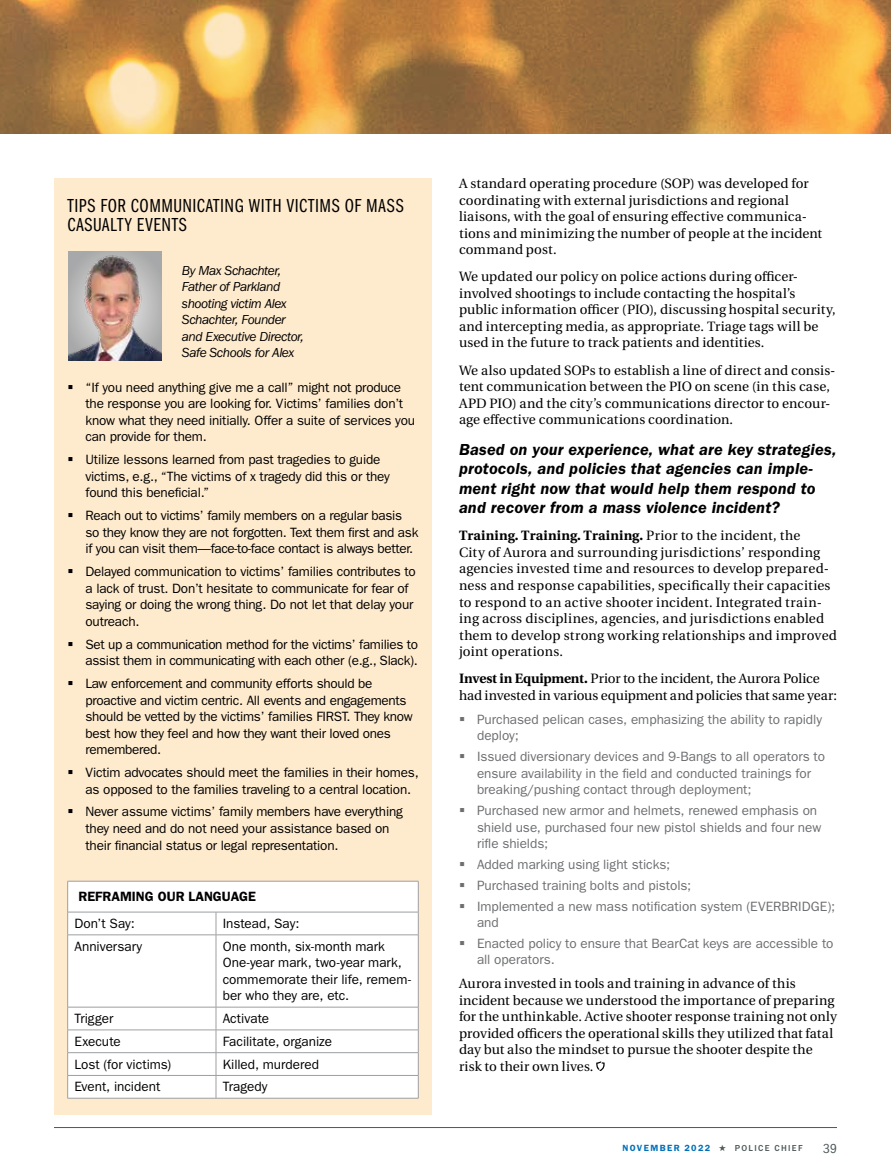
<style>
.page{position:relative;width:891px;height:1175px;background:#fff}
.page>*{position:absolute;margin:0;border:0;box-sizing:border-box;transform-origin:0 0}
.t1{font:19.5px/19.5px "ITC Franklin Gothic Std Bk Cp";letter-spacing:.035em;color:#000}
.t2{font:italic 600 16.5px/19.5px "ITC Franklin Gothic Std";letter-spacing:.005em;color:#000}
.t3{font:13.5px/16.5px "ITC Franklin Gothic Std";letter-spacing:-.015em;color:#000}
.t4{font:13.5px/16.5px "Heuristica";letter-spacing:.01em;color:#000}
.t5{font:13.5px/16.5px "ITC Franklin Gothic Std";color:#6d6e71}
.t6{font:13.5px/16.5px "Heuristica";letter-spacing:-.01em;color:#000}
.t7{font:italic 13.5px/16.5px "ITC Franklin Gothic Std";letter-spacing:-.035em;color:#000}
.t8{font:600 13.5px "ITC Franklin Gothic Std";color:#000}
.t9{font:13.5px "ITC Franklin Gothic Std";letter-spacing:.005em;color:#000}
.t10{font:condensed 13.5px "ITC Franklin Gothic Std";color:#4e5859}
.t11{font:600 9px "ITC Franklin Gothic Std";letter-spacing:.15em;color:#0071b9}
.s1{font-weight:700}
.s2{color:#4e5859}
.s3{font-weight:500;color:#4e5859}
</style>
<div class="page">
<hr style="left:54px;top:1127px;width:783px;height:1px;background:#4e5859">
<img style="left:0;top:0;width:891px;height:134px">
<svg style="left:596px;top:1061px;width:9px;height:10px"></svg>
<div style="left:54px;top:178px;width:378px;height:936px;background:#feeacd"></div>
<div style="left:68px;top:882px;width:350px;height:216px;background:#fff"></div>
<hr style="left:68px;top:881px;width:148px;height:1px;background:#9d9fa2">
<hr style="left:67px;top:881px;width:1px;height:31px;background:#9d9fa2">
<hr style="left:216px;top:881px;width:202px;height:1px;background:#9d9fa2">
<hr style="left:418px;top:881px;width:1px;height:31px;background:#9d9fa2">
<hr style="left:68px;top:911px;width:148px;height:1px;background:#9d9fa2">
<svg style="left:67px;top:912px;width:1px;height:22px"></svg>
<hr style="left:216px;top:911px;width:202px;height:1px;background:#9d9fa2">
<svg style="left:216px;top:912px;width:1px;height:22px"></svg>
<svg style="left:418px;top:912px;width:1px;height:22px"></svg>
<hr style="left:68px;top:934px;width:148px;height:1px;background:#9d9fa2">
<hr style="left:67px;top:935px;width:1px;height:72px;background:#9d9fa2">
<hr style="left:216px;top:934px;width:202px;height:1px;background:#9d9fa2">
<hr style="left:216px;top:935px;width:1px;height:72px;background:#9d9fa2">
<hr style="left:418px;top:935px;width:1px;height:72px;background:#9d9fa2">
<hr style="left:68px;top:1006px;width:148px;height:1px;background:#9d9fa2">
<hr style="left:216px;top:1006px;width:202px;height:1px;background:#9d9fa2">
<hr style="left:68px;top:1029px;width:148px;height:1px;background:#9d9fa2">
<hr style="left:216px;top:1029px;width:202px;height:1px;background:#9d9fa2">
<hr style="left:68px;top:1052px;width:148px;height:1px;background:#9d9fa2">
<hr style="left:216px;top:1052px;width:202px;height:1px;background:#9d9fa2">
<hr style="left:68px;top:1075px;width:148px;height:1px;background:#9d9fa2">
<svg style="left:67px;top:1007px;width:1px;height:91px"></svg>
<hr style="left:216px;top:1075px;width:202px;height:1px;background:#9d9fa2">
<svg style="left:216px;top:1007px;width:1px;height:91px"></svg>
<svg style="left:418px;top:1007px;width:1px;height:91px"></svg>
<hr style="left:68px;top:1098px;width:148px;height:1px;background:#9d9fa2">
<hr style="left:216px;top:1098px;width:202px;height:1px;background:#9d9fa2">
<img style="left:68px;top:251px;width:94px;height:110px">
<h1 class="t1" style="left:68px;top:196px;width:338px">TIPS FOR COMMUNICATING WITH VICTIMS OF MASS<br>CASUALTY EVENTS</h1>
<p class="t7" style="left:182px;top:262px;width:124px">By Max Schachter,<br>Father of Parkland shooting victim Alex<br>Schachter, Founder and Executive Director,<br>Safe Schools for Alex</p>
<p class="t3" style="left:85px;top:379px;width:331px;text-indent:-18px">▪ “If you need anything give me a call” might not produce the response you are looking for. Victims’ families don’t know what they need initially. Offer a suite of services you can provide for them.</p>
<p class="t3" style="left:85px;top:451px;width:306px;text-indent:-18px">▪ Utilize lessons learned from past tragedies to guide victims, e.g., “The victims of x tragedy did this or they found this beneficial.”</p>
<p class="t3" style="left:85px;top:507px;width:334px;text-indent:-18px">▪ Reach out to victims’ family members on a regular basis so they know they are not forgotten. Text them first and ask if you can visit them—face-to-face contact is always better.</p>
<p class="t3" style="left:85px;top:563px;width:332px;text-indent:-18px">▪ Delayed communication to victims’ families contributes to a lack of trust. Don’t hesitate to communicate for fear of saying or doing the wrong thing. Do not let that delay your outreach.</p>
<p class="t3" style="left:67px;top:636px;width:352px;text-align:right">▪ Set up a communication method for the victims’ families to assist them in communicating with each other (e.g., Slack).</p>
<p class="t3" style="left:85px;top:675px;width:329px;text-indent:-18px">▪ Law enforcement and community efforts should be proactive and victim centric. All events and engagements should be vetted by the victims’ families FIRST. They know best how they feel and how they want their loved ones remembered.</p>
<p class="t3" style="left:85px;top:764px;width:335px;text-indent:-18px">▪ Victim advocates should meet the families in their homes, as opposed to the families traveling to a central location.</p>
<p class="t3" style="left:85px;top:803px;width:319px;text-indent:-18px">▪ Never assume victims’ family members have everything they need and do not need your assistance based on their financial status or legal representation.</p>
<p class="t8" style="left:78px;top:888px;width:179px">REFRAMING OUR LANGUAGE</p>
<p class="t3" style="left:74px;top:915px;width:62px">Don’t Say:</p>
<p class="t3" style="left:223px;top:915px;width:78px">Instead, Say:</p>
<p class="t3" style="left:74px;top:938px;width:69px">Anniversary</p>
<p class="t3" style="left:223px;top:938px;width:190px">One month, six-month mark<br>One-year mark, two-year mark, commemorate their life, remem&shy;ber who they are, etc.</p>
<p class="t3" style="left:74px;top:1010px;width:40px">Trigger</p>
<p class="t3" style="left:223px;top:1010px;width:48px">Activate</p>
<p class="t3" style="left:74px;top:1033px;width:48px">Execute</p>
<p class="t3" style="left:223px;top:1033px;width:111px">Facilitate, organize</p>
<p class="t3" style="left:74px;top:1056px;width:98px">Lost (for victims)</p>
<p class="t3" style="left:223px;top:1056px;width:98px">Killed, murdered</p>
<p class="t3" style="left:74px;top:1078px;width:87px">Event, incident</p>
<p class="t9" style="left:223px;top:1079px;width:46px">Tragedy</p>
<p class="t4" style="left:459px;top:175px;width:365px">A standard operating procedure (SOP) was developed for coordinating with external jurisdictions and regional liaisons, with the goal of ensuring effective communica&shy;tions and minimizing the number of people at the incident command post.</p>
<p class="t4" style="left:459px;top:269px;width:378px">We updated our policy on police actions during officer&shy;involved shootings to include contacting the hospital’s public information officer (PIO), discussing hospital security, and intercepting media, as appropriate. Triage tags will be used in the future to track patients and identities.</p>
<p class="t4" style="left:459px;top:362px;width:378px">We also updated SOPs to establish a line of direct and consis&shy;tent communication between the PIO on scene (in this case, APD PIO) and the city’s communications director to encour&shy;age effective communications coordination.</p>
<p class="t2" style="left:459px;top:439px;width:379px">Based on your experience, what are key strategies, protocols, and policies that agencies can imple&shy;ment right now that would help them respond to and recover from a mass violence incident?</p>
<p class="t4" style="left:459px;top:528px;width:380px"><span class="s1">Training. Training. Training.</span> Prior to the incident, the<br>City of Aurora and surrounding jurisdictions’ responding agencies invested time and resources to develop prepared&shy;ness and response capabilities, specifically their capacities to respond to an active shooter incident. Integrated train&shy;ing across disciplines, agencies, and jurisdictions enabled them to develop strong working relationships and improved joint operations.</p>
<p class="t6" style="left:459px;top:670px;width:380px"><span class="s1">Invest in Equipment.</span> Prior to the incident, the Aurora Police had invested in various equipment and policies that same year:</p>
<p class="t5" style="left:477px;top:711px;width:347px;text-indent:-18px">▪ Purchased pelican cases, emphasizing the ability to rapidly deploy;</p>
<p class="t5" style="left:477px;top:748px;width:350px;text-indent:-18px">▪ Issued diversionary devices and 9-Bangs to all operators to ensure availability in the field and conducted trainings for breaking/pushing contact through deployment;</p>
<p class="t5" style="left:477px;top:802px;width:346px;text-indent:-18px">▪ Purchased new armor and helmets, renewed emphasis on shield use, purchased four new pistol shields and four new rifle shields;</p>
<p class="t5" style="left:459px;top:856px;width:213px">▪ Added marking using light sticks;</p>
<p class="t5" style="left:459px;top:877px;width:234px">▪ Purchased training bolts and pistols;</p>
<p class="t5" style="left:477px;top:897px;width:360px;text-indent:-18px">▪ Implemented a new mass notification system (EVERBRIDGE); and</p>
<p class="t5" style="left:477px;top:935px;width:358px;text-indent:-18px">▪ Enacted policy to ensure that BearCat keys are accessible to all operators.</p>
<p class="t4" style="left:459px;top:975px;width:380px">Aurora invested in tools and training in advance of this incident because we understood the importance of preparing for the unthinkable. Active shooter response training not only provided officers the operational skills they utilized that fatal day but also the mindset to pursue the shooter despite the risk to their own lives.</p>
<p class="t11" style="left:623px;top:1142px;width:182px">NOVEMBER 2022 <span class="s2">★</span> <span class="s3">POLICE CHIEF</span></p>
<p class="t10" style="left:823px;top:1140px;width:15px">39</p>
</div>
